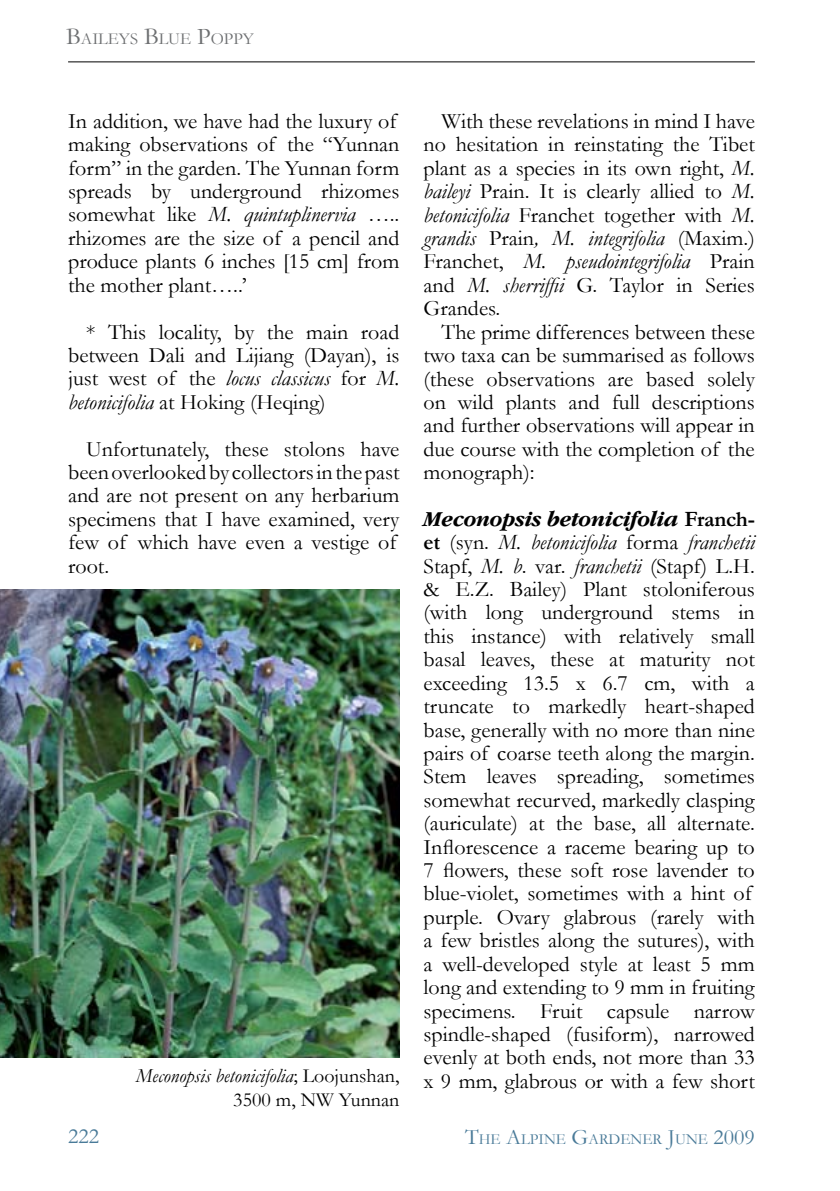
<style>
.page{position:relative;width:840px;height:1191px;background:#fff}
.page>*{position:absolute;margin:0;border:0;box-sizing:border-box;transform-origin:0 0}
.t1{font:22px/23.4px "Garamond";color:#000}
.t2{font:italic 700 22px "Garamond IT Cby BT";letter-spacing:-.01em;color:#000}
.t3{font:22px "Garamond";color:#497a98}
.t4{font:italic 20px "Garamond";color:#000}
.t5{font:20px "Garamond";color:#000}
.t6{font:16.8px "Garamond";color:#6d6f71}
.t7{font:15.4px "Garamond";color:#497a98}
.s1{font-size:24px}
.s2{font-style:italic}
.s3{font-family:"Garamond";font-style:normal}
.s4{font-weight:700}
.s5{font-style:normal}
.s6{font-size:22px}
</style>
<div class="page">
<hr style="left:68px;top:61px;width:686px;height:1px;background:#000">
<img style="left:0;top:590px;width:399px;height:467px">
<p class="t6" style="left:66px;top:29px;width:189px"><span class="s1">B</span>AILEYS <span class="s1">B</span>LUE <span class="s1">P</span>OPPY</p>
<p class="t1" style="left:68px;top:109px;width:333px">In addition, we have had the luxury of making observations of the “Yunnan form” in the garden. The Yunnan form spreads by underground rhizomes somewhat like <span class="s2">M. quintuplinervia</span> ….. rhizomes are the size of a pencil and produce plants 6 inches [15 cm] from the mother plant…..’</p>
<p class="t1" style="left:68px;top:320px;width:333px;text-align:justify;text-indent:18px">* This locality, by the main road between Dali and Lijiang (Dayan), is just west of the <span class="s2">locus classicus</span> for <span class="s2">M. betonicifolia</span> at Hoking (Heqing)</p>
<p class="t1" style="left:68px;top:437px;width:333px;text-indent:18px">Unfortunately, these stolons have been overlooked by collectors in the past and are not present on any herbarium specimens that I have examined, very few of which have even a vestige of root.</p>
<p class="t1" style="left:423px;top:109px;width:333px;text-align:justify;text-indent:18px">With these revelations in mind I have no hesitation in reinstating the Tibet plant as a species in its own right, <span class="s2">M. baileyi</span> Prain. It is clearly allied to <span class="s2">M. betonicifolia</span> Franchet together with <span class="s2">M. grandis</span> Prain<span class="s2">, M. integrifolia</span> (Maxim.)<br>Franchet, <span class="s2">M. pseudointegrifolia</span> Prain and <span class="s2">M. sherriffii</span> G. Taylor in Series Grandes.</p>
<p class="t1" style="left:423px;top:320px;width:333px;text-align:justify;text-indent:18px">The prime differences between these two taxa can be summarised as follows (these observations are based solely on wild plants and full descriptions and further observations will appear in due course with the completion of the monograph):</p>
<p class="t2" style="left:423px;top:505px;width:332px">Meconopsis betonicifolia <span class="s3">Franch-</span></p>
<p class="t1" style="left:423px;top:530px;width:333px"><span class="s4">et</span> (syn. <span class="s2">M. betonicifolia</span> forma <span class="s2">franchetii </span>Stapf, <span class="s2">M. b</span>. var. <span class="s2">franchetii</span> (Stapf) L.H. &amp; E.Z. Bailey) Plant stoloniferous (with long underground stems in this instance) with relatively small basal leaves, these at maturity not exceeding 13.5 x 6.7 cm, with a truncate to markedly heart-shaped base, generally with no more than nine pairs of coarse teeth along the margin.<br>Stem leaves spreading, sometimes somewhat recurved, markedly clasping (auriculate) at the base, all alternate.<br>Inflorescence a raceme bearing up to 7 flowers, these soft rose lavender to blue-violet, sometimes with a hint of purple. Ovary glabrous (rarely with a few bristles along the sutures), with a well-developed style at least 5 mm long and extending to 9 mm in fruiting specimens. Fruit capsule narrow spindle-shaped (fusiform), narrowed evenly at both ends, not more than 33</p>
<p class="t4" style="left:136px;top:1063px;width:265px">Meconopsis betonicifolia<span class="s5">; Loojunshan,</span></p>
<p class="t1" style="left:423px;top:1069px;width:333px">x 9 mm, glabrous or with a few short</p>
<p class="t5" style="left:233px;top:1087px;width:167px">3500 m, NW Yunnan</p>
<p class="t3" style="left:68px;top:1122px;width:32px">222</p>
<p class="t7" style="left:465px;top:1129px;width:291px"><span class="s6">T</span>HE <span class="s6">A</span>LPINE <span class="s6">G</span>ARDENER <span class="s6">J</span>UNE <span class="s6">2009</span></p>
</div>
